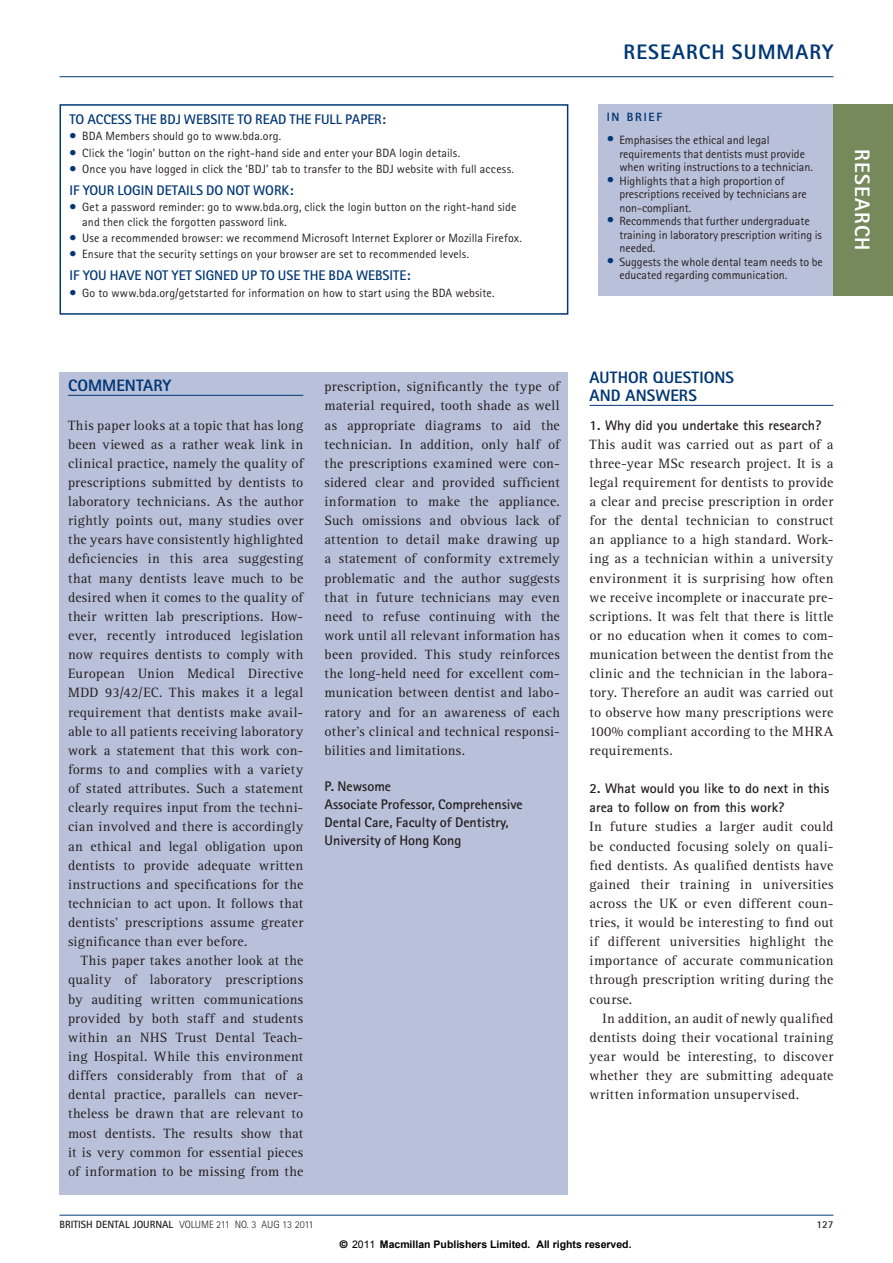
<style>
.page{position:relative;width:893px;height:1263px;background:#fff}
.page>*{position:absolute;margin:0;border:0;box-sizing:border-box;transform-origin:0 0}
.t1{font:800 21px "Rotis Sans Serif Std";letter-spacing:.05em;color:#013775}
._1_BDJ_page_header{font:800 21px "Rotis Sans Serif Std";letter-spacing:.055em;color:#fff}
._1_BDJ_crosshead_1{font:800 16.5px/17.2px "Rotis Sans Serif Std";color:#013775}
._1_BDJ_body_fullout{font:13.95px/19.2px "Rotis Serif Std";letter-spacing:.02em;color:#231f20;text-align:justify}
._1_BDJ_body{font:13.95px/19.2px "Rotis Serif Std";letter-spacing:.02em;color:#231f20;text-align:justify}
._2_BDJ_commentary_bo{font:700 13.95px/18px "Rotis Sans Serif Std";color:#231f20}
._2_BDJ_commentary_bo-2{font:700 13.95px "Rotis Sans Serif Std";color:#013775}
._1_BDJ_in_brief{font:12px/14.2px "Rotis Sans Serif Std 2";letter-spacing:.01em;color:#231f20}
.in_brief{font:12px/13.5px "Rotis Sans Serif Std 2";color:#231f20}
._1_BDJ_mini_strap{font:800 12px "Rotis Sans Serif Std";letter-spacing:.15em;color:#013775}
.t2{font:700 10.5px "Arial";color:#000}
.t3{font:300 10.5px "Rotis Sans Serif Std";color:#231f20}
.t4{font:700 10.5px "Rotis Sans Serif Std";color:#231f20}
.s1{color:#013775}
.s2{font-family:"Rotis Sans Serif Std";font-size:15px;color:#013775}
.s3{font-weight:700}
.s4{font-family:"Helvetica"}
.s5{font-weight:400}
</style>
<div class="page">
<div style="left:60px;top:372px;width:508px;height:823px;background:#b9c0d9"></div>
<hr style="left:68px;top:395px;width:235px;height:1px;background:#013775">
<hr style="left:60px;top:76px;width:773px;height:1px;background:#013775">
<div style="left:60px;top:104px;width:508px;height:211px;border:2px solid #013775"></div>
<div style="left:598px;top:104px;width:295px;height:192px;background:#b9c0d9"></div>
<div style="left:833px;top:104px;width:60px;height:192px;background:#76895b"></div>
<hr style="left:590px;top:405px;width:243px;height:1px;background:#013775">
<hr style="left:60px;top:1215px;width:773px;height:1px;background:#013775">
<p class="_2_BDJ_commentary_bo-2" style="left:70px;top:110px;width:318px">TO ACCESS THE BDJ WEBSITE TO READ THE FULL PAPER:</p>
<p class="_1_BDJ_in_brief" style="left:70px;top:129px;width:213px"><span class="s1">•</span> BDA Members should go to www.bda.org.</p>
<p class="_1_BDJ_in_brief" style="left:70px;top:145px;width:392px"><span class="s1">•</span> Click the ‘login’ button on the right-hand side and enter your BDA login details.</p>
<p class="_1_BDJ_in_brief" style="left:70px;top:162px;width:446px"><span class="s1">•</span> Once you have logged in click the ‘BDJ’ tab to transfer to the BDJ website with full access.</p>
<p class="_2_BDJ_commentary_bo-2" style="left:70px;top:181px;width:225px">IF YOUR LOGIN DETAILS DO NOT WORK:</p>
<p class="_1_BDJ_in_brief" style="left:82px;top:200px;width:436px;text-indent:-13px"><span class="s1">•</span> Get a password reminder: go to www.bda.org, click the login button on the right-hand side and then click the forgotten password link.</p>
<p class="_1_BDJ_in_brief" style="left:70px;top:231px;width:454px"><span class="s1">•</span> Use a recommended browser: we recommend Microsoft Internet Explorer or Mozilla Firefox.</p>
<p class="_1_BDJ_in_brief" style="left:70px;top:247px;width:401px"><span class="s1">•</span> Ensure that the security settings on your browser are set to recommended levels.</p>
<p class="_2_BDJ_commentary_bo-2" style="left:70px;top:267px;width:342px">IF YOU HAVE NOT YET SIGNED UP TO USE THE BDA WEBSITE:</p>
<p class="_1_BDJ_in_brief" style="left:70px;top:285px;width:426px"><span class="s1">•</span> Go to www.bda.org/getstarted for information on how to start using the BDA website.</p>
<p class="t1" style="left:624px;top:39px;width:211px">RESEARCH SUMMARY</p>
<p class="_1_BDJ_mini_strap" style="left:607px;top:109px;width:57px">IN BRIEF</p>
<p class="in_brief" style="left:619px;top:133px;width:195px;text-indent:-13px"><span class="s2">•</span> Emphasises the ethical and legal requirements that dentists must provide when writing instructions to a technician.</p>
<p class="in_brief" style="left:619px;top:174px;width:189px;text-indent:-13px"><span class="s2">•</span> Highlights that a high proportion of prescriptions received by technicians are non-compliant.</p>
<p class="in_brief" style="left:619px;top:214px;width:204px;text-indent:-13px"><span class="s2">•</span> Recommends that further undergraduate training in laboratory prescription writing is needed.</p>
<p class="in_brief" style="left:619px;top:255px;width:205px;text-indent:-13px"><span class="s2">•</span> Suggests the whole dental team needs to be educated regarding communication.</p>
<p class="_1_BDJ_page_header" style="left:876px;top:149px;width:103px;rotate:90deg">RESEARCH</p>
<p class="_1_BDJ_crosshead_1" style="left:68px;top:376px;width:105px">COMMENTARY</p>
<p class="_1_BDJ_body_fullout" style="left:68px;top:416px;width:237px">This paper looks at a topic that has long been viewed as a rather weak link in clinical practice, namely the quality of prescriptions submitted by dentists to laboratory technicians. As the author rightly points out, many studies over the years have consistently highlighted deficiencies in this area suggesting that many dentists leave much to be desired when it comes to the quality of their written lab prescriptions. How&shy;ever, recently introduced legislation now requires dentists to comply with European Union Medical Directive MDD 93/42/EC. This makes it a legal requirement that dentists make avail&shy;able to all patients receiving laboratory work a statement that this work con&shy;forms to and complies with a variety of stated attributes. Such a statement clearly requires input from the techni&shy;cian involved and there is accordingly an ethical and legal obligation upon dentists to provide adequate written instructions and specifications for the technician to act upon. It follows that dentists’ prescriptions assume greater significance than ever before.</p>
<p class="_1_BDJ_body" style="left:68px;top:951px;width:237px;text-indent:13px">This paper takes another look at the quality of laboratory prescriptions by auditing written communications provided by both staff and students within an NHS Trust Dental Teach&shy;ing Hospital. While this environment differs considerably from that of a dental practice, parallels can never&shy;theless be drawn that are relevant to most dentists. The results show that it is very common for essential pieces of information to be missing from the</p>
<p class="_1_BDJ_body" style="left:325px;top:377px;width:237px">prescription, significantly the type of material required, tooth shade as well as appropriate diagrams to aid the technician. In addition, only half of the prescriptions examined were con&shy;sidered clear and provided sufficient information to make the appliance.<br>Such omissions and obvious lack of attention to detail make drawing up a statement of conformity extremely problematic and the author suggests that in future technicians may even need to refuse continuing with the work until all relevant information has been provided. This study reinforces the long-held need for excellent com&shy;munication between dentist and labo&shy;ratory and for an awareness of each other’s clinical and technical responsi&shy;bilities and limitations.</p>
<p class="_2_BDJ_commentary_bo" style="left:325px;top:777px;width:68px">P. Newsome</p>
<p class="_2_BDJ_commentary_bo" style="left:325px;top:795px;width:200px">Associate Professor, Comprehensive<br>Dental Care, Faculty of Dentistry,<br>University of Hong Kong</p>
<p class="_1_BDJ_crosshead_1" style="left:590px;top:369px;width:146px">AUTHOR QUESTIONS<br>AND ANSWERS</p>
<p class="_2_BDJ_commentary_bo" style="left:590px;top:415px;width:233px">1. Why did you undertake this research?</p>
<p class="_1_BDJ_body_fullout" style="left:590px;top:435px;width:245px">This audit was carried out as part of a three-year MSc research project. It is a legal requirement for dentists to provide a clear and precise prescription in order for the dental technician to construct an appliance to a high standard. Work&shy;ing as a technician within a university environment it is surprising how often we receive incomplete or inaccurate pre&shy;scriptions. It was felt that there is little or no education when it comes to com&shy;munication between the dentist from the clinic and the technician in the labora&shy;tory. Therefore an audit was carried out to observe how many prescriptions were 100% compliant according to the MHRA requirements.</p>
<p class="_2_BDJ_commentary_bo" style="left:590px;top:778px;width:241px;line-height:19.2px">2. What would you like to do next in this area to follow on from this work?</p>
<p class="_1_BDJ_body_fullout" style="left:590px;top:817px;width:245px">In future studies a larger audit could be conducted focusing solely on quali&shy;fied dentists. As qualified dentists have gained their training in universities across the UK or even different coun&shy;tries, it would be interesting to find out if different universities highlight the importance of accurate communication through prescription writing during the course.</p>
<p class="_1_BDJ_body_fullout" style="left:590px;top:1009px;width:245px;text-indent:13px">In addition, an audit of newly qualified dentists doing their vocational training year would be interesting, to discover whether they are submitting adequate written information unsupervised.</p>
<p class="t3" style="left:60px;top:1219px;width:255px"><span class="s3">BRITISH DENTAL JOURNAL</span> VOLUME 211 NO. 3 AUG 13 2011</p>
<p class="t4" style="left:816px;top:1218px;width:18px">127</p>
<p class="t2" style="left:340px;top:1237px;width:293px"><span class="s4">©</span> <span class="s5">2011</span> Macmillan Publishers Limited. All rights reserved.</p>
</div>
